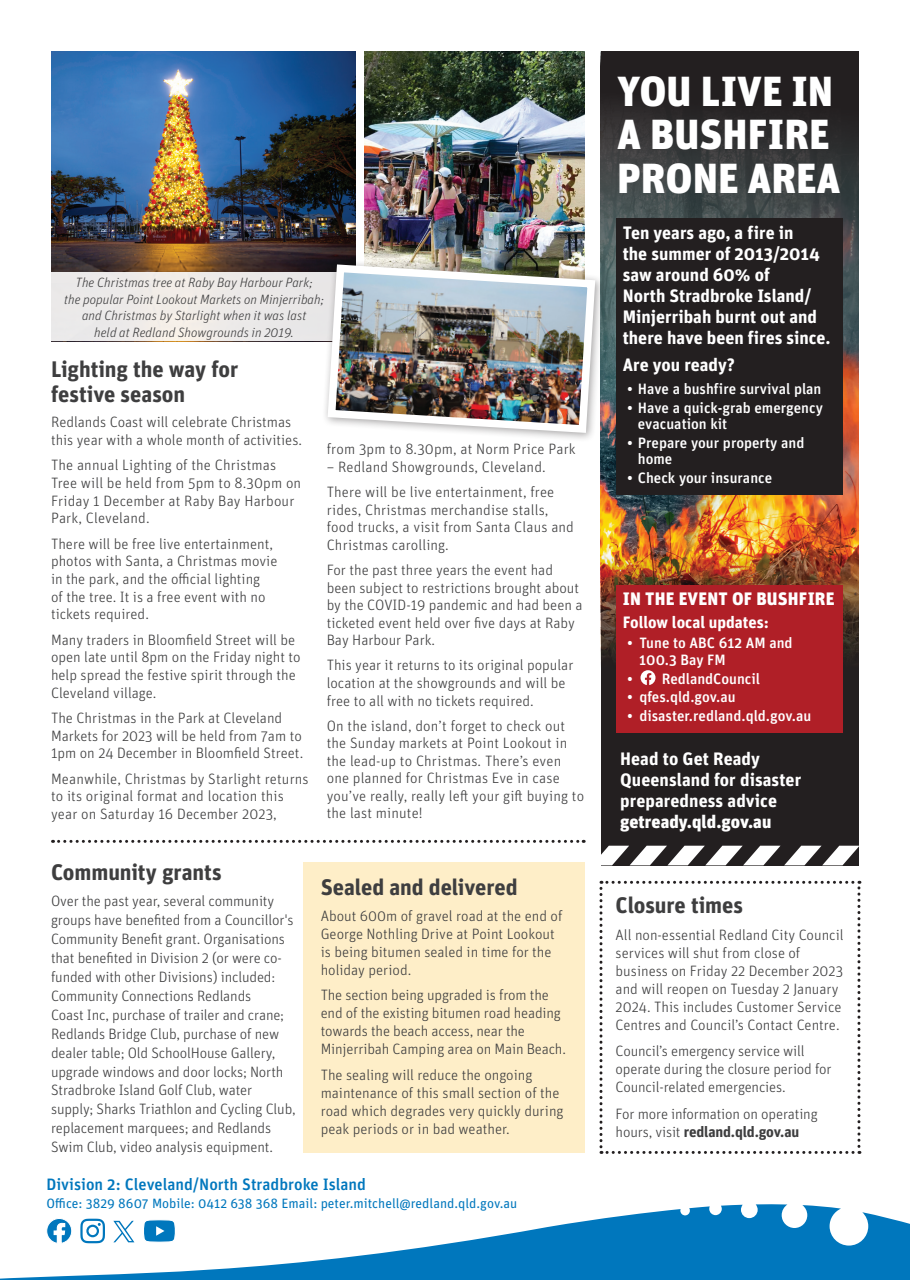
<style>
.page{position:relative;width:910px;height:1280px;background:#fff}
.page>*{position:absolute;margin:0;border:0;box-sizing:border-box;transform-origin:0 0}
.t1{font:900 42px/43.5px "Unit Pro";color:#fff}
.t2{font:700 22.5px/25.3px "Unit Pro";letter-spacing:-.005em;color:#3e3e3f}
.t3{font:700 18px/21px "Unit Pro";color:#fff}
.t4{font:900 18px "Unit Pro";letter-spacing:.01em;color:#fff}
.t5{font:500 16.5px "Unit Pro";color:#0077bd}
.t6{font:700 16.5px "Unit Pro";color:#fff}
.t7{font:300 15px/18px "Unit Pro";color:#3e3e3f}
.t8{font:500 15px/16.5px "Unit Pro";color:#fff}
.t9{font:italic 300 13.5px/16.5px "Unit Pro";color:#3e3e3f;text-align:center}
.t10{font:13.5px "Unit Pro";color:#0077bd}
.s1{font-weight:700}
</style>
<div class="page">
<svg style="left:0;top:1204px;width:910px;height:76px"></svg>
<svg style="left:46px;top:1218px;width:26px;height:26px"></svg>
<svg style="left:80px;top:1219px;width:25px;height:24px"></svg>
<svg style="left:142px;top:1218px;width:35px;height:26px"></svg>
<svg style="left:113px;top:1221px;width:21px;height:21px"></svg>
<img style="left:51px;top:51px;width:305px;height:221px">
<div style="left:303px;top:862px;width:282px;height:290px;background:#feeec8"></div>
<div style="left:601px;top:425px;width:258px;height:440px;background:#231f20"></div>
<img style="left:601px;top:406px;width:258px;height:327px">
<svg style="left:601px;top:846px;width:258px;height:19px"></svg>
<svg style="left:601px;top:51px;width:258px;height:355px;background:#363637"></svg>
<div style="left:616px;top:218px;width:227px;height:277px;background:#231f20"></div>
<div style="left:616px;top:585px;width:227px;height:147px;background:#b01f27"></div>
<svg style="left:640px;top:670px;width:15px;height:15px"></svg>
<div style="left:51px;top:272px;width:286px;height:69px;background:#eceae8"></div>
<img style="left:364px;top:51px;width:221px;height:208px">
<div style="left:322px;top:259px;width:283px;height:184px;background:#231f20;opacity:.4"></div>
<img style="left:324px;top:260px;width:275px;height:177px">
<svg style="left:53px;top:840px;width:531px;height:3px"></svg>
<svg style="left:599px;top:881px;width:261px;height:273px"></svg>
<p class="t9" style="left:64px;top:274px;width:261px">The Christmas tree at Raby Bay Harbour Park;<br>the popular Point Lookout Markets on Minjerribah; and Christmas by Starlight when it was last<br>held at Redland Showgrounds in 2019.</p>
<h2 class="t2" style="left:51px;top:355px;width:189px">Lighting the way for festive season</h2>
<p class="t7" style="left:51px;top:413px;width:253px">Redlands Coast will celebrate Christmas this year with a whole month of activities.</p>
<p class="t7" style="left:51px;top:456px;width:252px">The annual Lighting of the Christmas<br>Tree will be held from 5pm to 8.30pm on<br>Friday 1 December at Raby Bay Harbour<br>Park, Cleveland.</p>
<p class="t7" style="left:51px;top:534px;width:228px">There will be free live entertainment, photos with Santa, a Christmas movie in the park, and the official lighting<br>of the tree. It is a free event with no tickets required.</p>
<p class="t7" style="left:51px;top:630px;width:251px">Many traders in Bloomfield Street will be open late until 8pm on the Friday night to help spread the festive spirit through the Cleveland village.</p>
<p class="t7" style="left:51px;top:708px;width:254px">The Christmas in the Park at Cleveland<br>Markets for 2023 will be held from 7am to<br>1pm on 24 December in Bloomfield Street.</p>
<p class="t7" style="left:51px;top:769px;width:259px">Meanwhile, Christmas by Starlight returns to its original format and location this year on Saturday 16 December 2023,</p>
<p class="t7" style="left:327px;top:440px;width:250px">from 3pm to 8.30pm, at Norm Price Park</p>
<p class="t7" style="left:327px;top:454px;width:229px;line-height:25.2px">– Redland Showgrounds, Cleveland.<br>There will be live entertainment, free</p>
<p class="t7" style="left:327px;top:500px;width:249px;line-height:17.5px">rides, Christmas merchandise stalls, food trucks, a visit from Santa Claus and<br>Christmas carolling.</p>
<p class="t7" style="left:327px;top:561px;width:257px;line-height:17.5px">For the past three years the event had been subject to restrictions brought about by the COVID-19 pandemic and had been a ticketed event held over five days at Raby Bay Harbour Park.</p>
<p class="t7" style="left:327px;top:656px;width:248px;line-height:17.5px">This year it returns to its original popular location at the showgrounds and will be free to all with no tickets required.</p>
<p class="t7" style="left:327px;top:716px;width:259px;line-height:17.5px">On the island, don’t forget to check out the Sunday markets at Point Lookout in the lead-up to Christmas. There’s even one planned for Christmas Eve in case you’ve really, really left your gift buying to the last minute!</p>
<h2 class="t2" style="left:51px;top:858px;width:172px">Community grants</h2>
<p class="t7" style="left:51px;top:891px;width:246px;line-height:18.9px">Over the past year, several community groups have benefited from a Councillor's Community Benefit grant. Organisations that benefited in Division 2 (or were co&shy;funded with other Divisions) included:<br>Community Connections Redlands<br>Coast Inc, purchase of trailer and crane; Redlands Bridge Club, purchase of new dealer table; Old SchoolHouse Gallery, upgrade windows and door locks; North Stradbroke Island Golf Club, water supply; Sharks Triathlon and Cycling Club, replacement marquees; and Redlands Swim Club, video analysis equipment.</p>
<h2 class="t2" style="left:321px;top:873px;width:198px">Sealed and delivered</h2>
<p class="t7" style="left:321px;top:906px;width:243px">About 600m of gravel road at the end of<br>George Nothling Drive at Point Lookout is being bitumen sealed in time for the holiday period.</p>
<p class="t7" style="left:321px;top:986px;width:247px">The section being upgraded is from the end of the existing bitumen road heading towards the beach access, near the Minjerribah Camping area on Main Beach.</p>
<p class="t7" style="left:321px;top:1065px;width:244px">The sealing will reduce the ongoing maintenance of this small section of the road which degrades very quickly during peak periods or in bad weather.</p>
<p class="t5" style="left:46px;top:1173px;width:321px">Division 2: Cleveland/North Stradbroke Island</p>
<p class="t10" style="left:46px;top:1194px;width:472px">Office: 3829 8607 Mobile: 0412 638 368 Email: peter.mitchell@redland.qld.gov.au</p>
<h1 class="t1" style="left:617px;top:66px;width:225px">YOU LIVE IN<br>A BUSHFIRE<br>PRONE AREA</h1>
<p class="t3" style="left:623px;top:221px;width:209px">Ten years ago, a fire in<br>the summer of 2013/2014 saw around 60% of<br>North Stradbroke Island/<br>Minjerribah burnt out and there have been fires since.</p>
<p class="t3" style="left:623px;top:353px;width:114px">Are you ready?</p>
<p class="t8" style="left:627px;top:380px;width:196px">• Have a bushfire survival plan</p>
<p class="t8" style="left:638px;top:398px;width:187px;text-indent:-11px">• Have a quick-grab emergency evacuation kit</p>
<p class="t8" style="left:638px;top:433px;width:168px;text-indent:-11px">• Prepare your property and home</p>
<p class="t8" style="left:627px;top:469px;width:147px">• Check your insurance</p>
<p class="t4" style="left:623px;top:586px;width:213px">IN THE EVENT OF BUSHFIRE</p>
<p class="t6" style="left:623px;top:610px;width:148px">Follow local updates:</p>
<p class="t8" style="left:639px;top:634px;width:155px;text-indent:-12px">• Tune to ABC 612 AM and<br>100.3 Bay FM</p>
<p class="t8" style="left:627px;top:669px;width:134px">• RedlandCouncil</p>
<p class="t8" style="left:627px;top:688px;width:110px">• qfes.qld.gov.au</p>
<p class="t8" style="left:627px;top:706px;width:186px">• disaster.redland.qld.gov.au</p>
<p class="t3" style="left:620px;top:747px;width:183px">Head to Get Ready<br>Queensland for disaster preparedness advice</p>
<p class="t4" style="left:620px;top:808px;width:153px">getready.qld.gov.au</p>
<h2 class="t2" style="left:616px;top:891px;width:129px">Closure times</h2>
<p class="t7" style="left:616px;top:925px;width:229px">All non-essential Redland City Council services will shut from close of business on Friday 22 December 2023 and will reopen on Tuesday 2 January 2024. This includes Customer Service Centres and Council’s Contact Centre.</p>
<p class="t7" style="left:616px;top:1042px;width:217px">Council’s emergency service will operate during the closure period for<br>Council-related emergencies.</p>
<p class="t7" style="left:616px;top:1104px;width:204px">For more information on operating hours, visit <span class="s1">redland.qld.gov.au</span></p>
</div>
